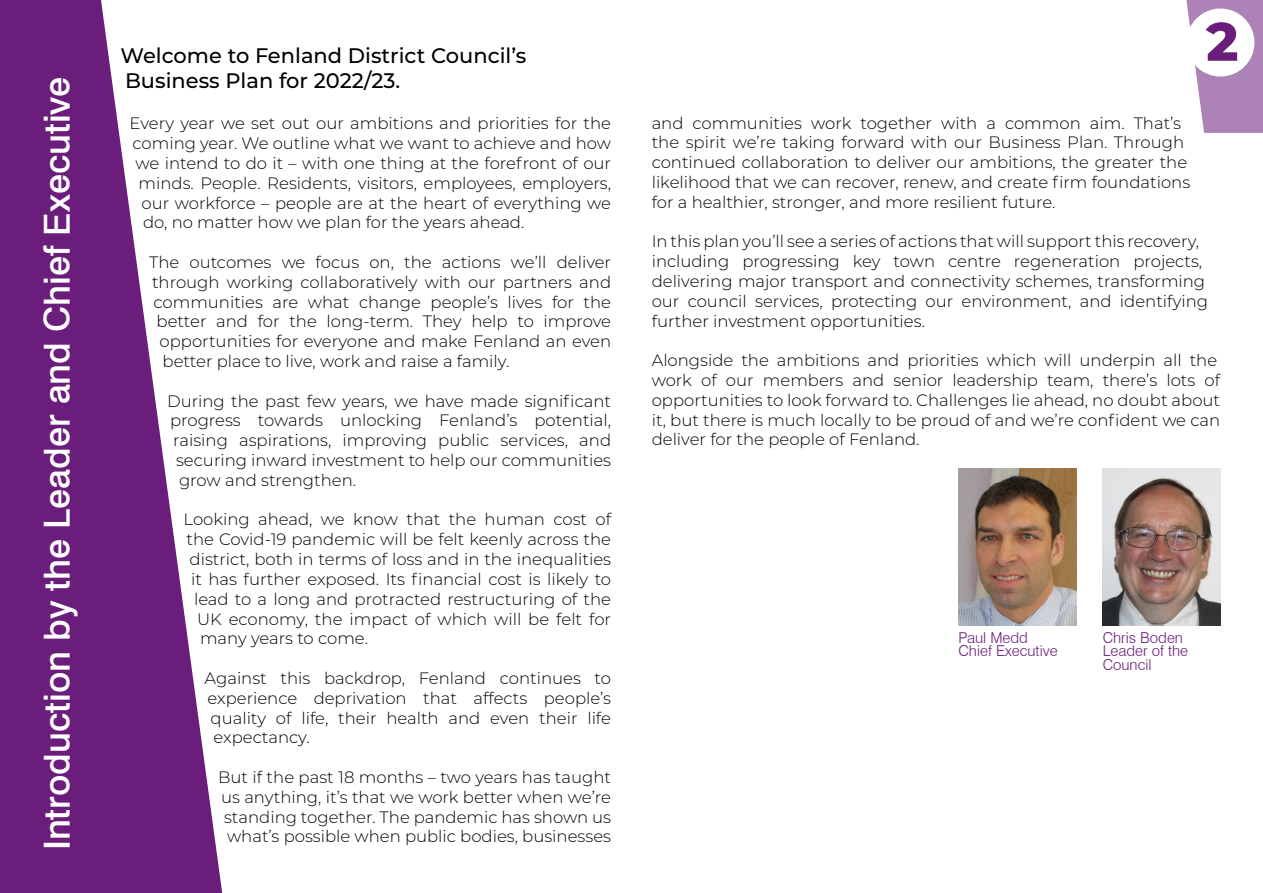
<style>
.page{position:relative;width:1263px;height:893px;background:#fff}
.page>*{position:absolute;margin:0;border:0;box-sizing:border-box;transform-origin:0 0}
.t1{font:800 54px "Montserrat";color:#6a1d7b}
.t2{font:500 36px "Swiss 721 BT";color:#fff}
.t3{font:500 21px/25.2px "Montserrat";color:#000}
.t4{font:300 16.5px/19.8px "Montserrat";color:#000}
.t5{font:300 15px/13.5px "Swiss 721 BT";color:#6a1d7b}
</style>
<div class="page">
<img style="left:958px;top:469px;width:118px;height:157px">
<img style="left:1103px;top:469px;width:117px;height:157px">
<svg style="left:0;top:0;width:222px;height:893px;fill:#6a1d7b"></svg>
<svg style="left:1186px;top:0;width:77px;height:133px"></svg>
<div style="left:1186px;top:9px;width:68px;height:68px;background:#fff;border-radius:50%"></div>
<p class="t2" style="left:35px;top:850px;width:775px;rotate:-90deg">Introduction by the Leader and Chief Executive</p>
<p class="t3" style="left:121px;top:42px;width:407px">Welcome to Fenland District Council’s<br>Business Plan for 2022/23.</p>
<p class="t4" style="left:130px;top:113px;width:483px">Every year we set out our ambitions and priorities for the</p>
<p class="t4" style="left:133px;top:133px;width:480px">coming year. We outline what we want to achieve and how</p>
<p class="t4" style="left:136px;top:153px;width:477px">we intend to do it – with one thing at the forefront of our</p>
<p class="t4" style="left:139px;top:173px;width:474px">minds. People. Residents, visitors, employees, employers,</p>
<p class="t4" style="left:142px;top:192px;width:471px">our workforce – people are at the heart of everything we</p>
<p class="t4" style="left:143px;top:212px;width:383px">do, no matter how we plan for the years ahead.</p>
<p class="t4" style="left:149px;top:252px;width:464px">The outcomes we focus on, the actions we’ll deliver</p>
<p class="t4" style="left:152px;top:272px;width:461px">through working collaboratively with our partners and</p>
<p class="t4" style="left:154px;top:291px;width:459px">communities are what change people’s lives for the</p>
<p class="t4" style="left:157px;top:311px;width:456px">better and for the long-term. They help to improve</p>
<p class="t4" style="left:160px;top:331px;width:453px">opportunities for everyone and make Fenland an even</p>
<p class="t4" style="left:163px;top:351px;width:348px">better place to live, work and raise a family.</p>
<p class="t4" style="left:167px;top:390px;width:445px">During the past few years, we have made significant</p>
<p class="t4" style="left:170px;top:410px;width:443px">progress towards unlocking Fenland’s potential,</p>
<p class="t4" style="left:173px;top:430px;width:440px">raising aspirations, improving public services, and</p>
<p class="t4" style="left:176px;top:450px;width:437px">securing inward investment to help our communities</p>
<p class="t4" style="left:179px;top:470px;width:178px">grow and strengthen.</p>
<p class="t4" style="left:184px;top:509px;width:429px">Looking ahead, we know that the human cost of</p>
<p class="t4" style="left:187px;top:529px;width:426px">the Covid-19 pandemic will be felt keenly across the</p>
<p class="t4" style="left:190px;top:549px;width:423px">district, both in terms of loss and in the inequalities</p>
<p class="t4" style="left:191px;top:569px;width:422px">it has further exposed. Its financial cost is likely to</p>
<p class="t4" style="left:194px;top:588px;width:418px">lead to a long and protracted restructuring of the</p>
<p class="t4" style="left:197px;top:608px;width:415px">UK economy, the impact of which will be felt for</p>
<p class="t4" style="left:200px;top:628px;width:170px">many years to come.</p>
<p class="t4" style="left:205px;top:668px;width:408px">Against this backdrop, Fenland continues to</p>
<p class="t4" style="left:208px;top:687px;width:405px">experience deprivation that affects people’s</p>
<p class="t4" style="left:211px;top:707px;width:402px">quality of life, their health and even their life</p>
<p class="t4" style="left:214px;top:727px;width:98px">expectancy.</p>
<p class="t4" style="left:218px;top:767px;width:395px;text-align:center">But if the past 18 months – two years has taught us anything, it’s that we work better when we’re standing together. The pandemic has shown us what’s possible when public bodies, businesses</p>
<p class="t1" style="left:1206px;top:2px;width:34px">2</p>
<p class="t4" style="left:652px;top:112px;width:540px">and communities work together with a common aim. That’s the spirit we’re taking forward with our Business Plan. Through continued collaboration to deliver our ambitions, the greater the likelihood that we can recover, renew, and create firm foundations for a healthier, stronger, and more resilient future.</p>
<p class="t4" style="left:652px;top:231px;width:558px">In this plan you’ll see a series of actions that will support this recovery, including progressing key town centre regeneration projects, delivering major transport and connectivity schemes, transforming our council services, protecting our environment, and identifying further investment opportunities.</p>
<p class="t4" style="left:652px;top:350px;width:570px">Alongside the ambitions and priorities which will underpin all the work of our members and senior leadership team, there’s lots of opportunities to look forward to. Challenges lie ahead, no doubt about it, but there is much locally to be proud of and we’re confident we can deliver for the people of Fenland.</p>
<p class="t5" style="left:958px;top:631px;width:71px">Paul Medd</p>
<p class="t5" style="left:958px;top:644px;width:101px">Chief Executive</p>
<p class="t5" style="left:1103px;top:631px;width:82px">Chris Boden</p>
<p class="t5" style="left:1103px;top:644px;width:87px">Leader of the<br>Council</p>
</div>
